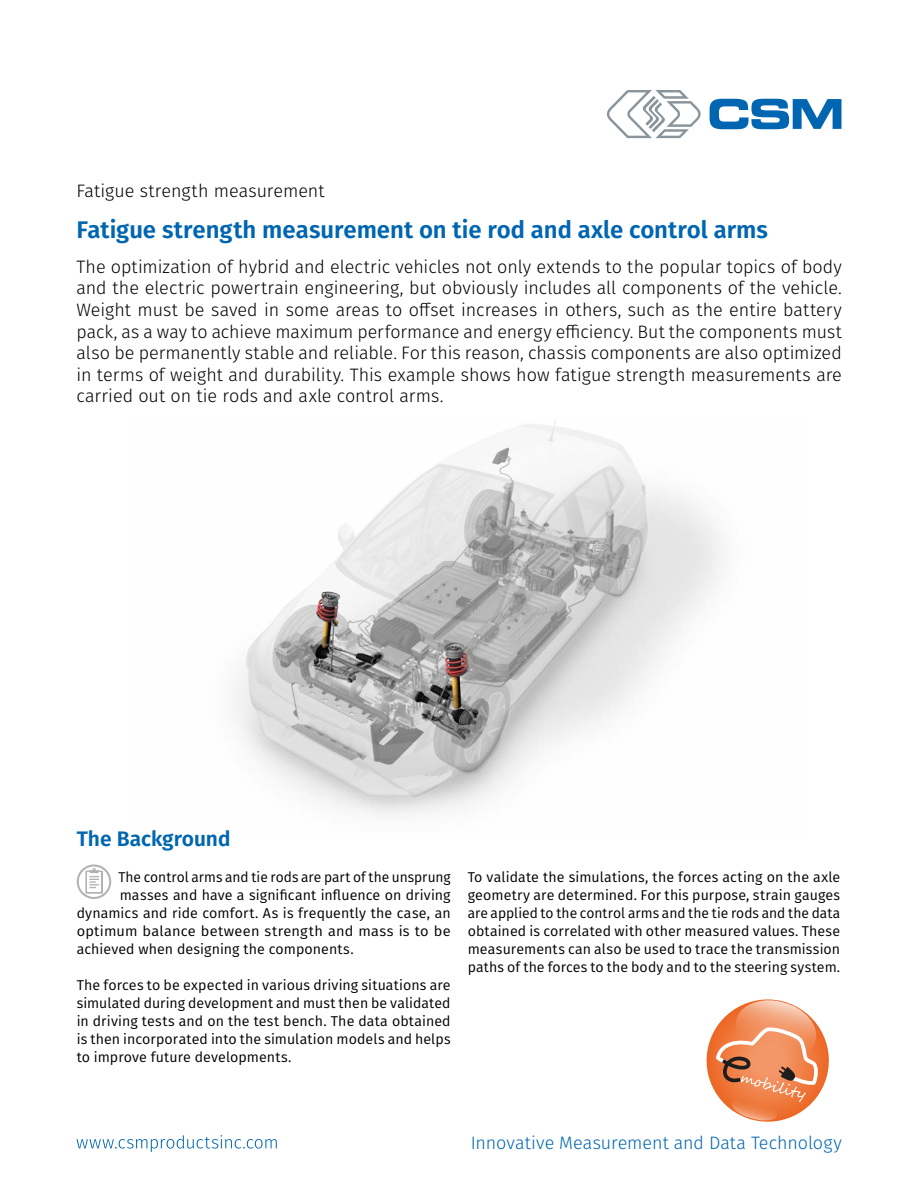
<style>
.page{position:relative;width:918px;height:1188px;background:#fff}
.page>*{position:absolute;margin:0;border:0;box-sizing:border-box;transform-origin:0 0}
.t1{font:600 24px "Fira Sans";color:#0066b1}
.t2{font:600 21px "Fira Sans";color:#0066b1}
.Einleitung{font:300 18px/21.6px "Fira Sans";color:#000;text-align:justify}
.t3{font:300 18px "Fira Sans";color:#0066b1}
.Kategorie{font:300 18px "Fira Sans";color:#000}
.Text{font:14.25px/18px "Fira Sans";letter-spacing:.005em;color:#000;text-align:justify}
</style>
<div class="page">
<svg style="left:77px;top:864px;width:34px;height:35px"></svg>
<img style="left:232px;top:420px;width:490px;height:394px">
<svg style="left:607px;top:90px;width:94px;height:48px"></svg>
<svg style="left:710px;top:99px;width:132px;height:30px"></svg>
<svg style="left:76px;top:1135px;width:201px;height:17px"></svg>
<svg style="left:706px;top:999px;width:123px;height:123px"></svg>
<p class="Kategorie" style="left:77px;top:178px;width:250px">Fatigue strength measurement</p>
<p class="t1" style="left:77px;top:210px;width:693px">Fatigue strength measurement on tie rod and axle control arms</p>
<p class="Einleitung" style="left:77px;top:256px;width:767px">The optimization of hybrid and electric vehicles not only extends to the popular topics of body and the electric powertrain engineering, but obviously includes all components of the vehicle.<br>Weight must be saved in some areas to offset increases in others, such as the entire battery pack, as a way to achieve maximum performance and energy efficiency. But the components must also be permanently stable and reliable. For this reason, chassis components are also optimized in terms of weight and durability. This example shows how fatigue strength measurements are carried out on tie rods and axle control arms.</p>
<p class="t2" style="left:77px;top:821px;width:155px">The Background</p>
<p class="Text" style="left:118px;top:868px;width:334px">The control arms and tie rods are part of the unsprung</p>
<p class="Text" style="left:120px;top:886px;width:332px">masses and have a significant influence on driving</p>
<p class="Text" style="left:77px;top:904px;width:375px">dynamics and ride comfort. As is frequently the case, an</p>
<p class="Text" style="left:77px;top:922px;width:375px">optimum balance between strength and mass is to be</p>
<p class="Text" style="left:77px;top:940px;width:278px">achieved when designing the components.</p>
<p class="Text" style="left:77px;top:976px;width:376px">The forces to be expected in various driving situations are simulated during development and must then be validated in driving tests and on the test bench. The data obtained is then incorporated into the simulation models and helps to improve future developments.</p>
<p class="Text" style="left:468px;top:868px;width:374px">To validate the simulations, the forces acting on the axle geometry are determined. For this purpose, strain gauges are applied to the control arms and the tie rods and the data obtained is correlated with other measured values. These measurements can also be used to trace the transmission paths of the forces to the body and to the steering system.</p>
<p class="t3" style="left:471px;top:1130px;width:373px">Innovative Measurement and Data Technology</p>
</div>
